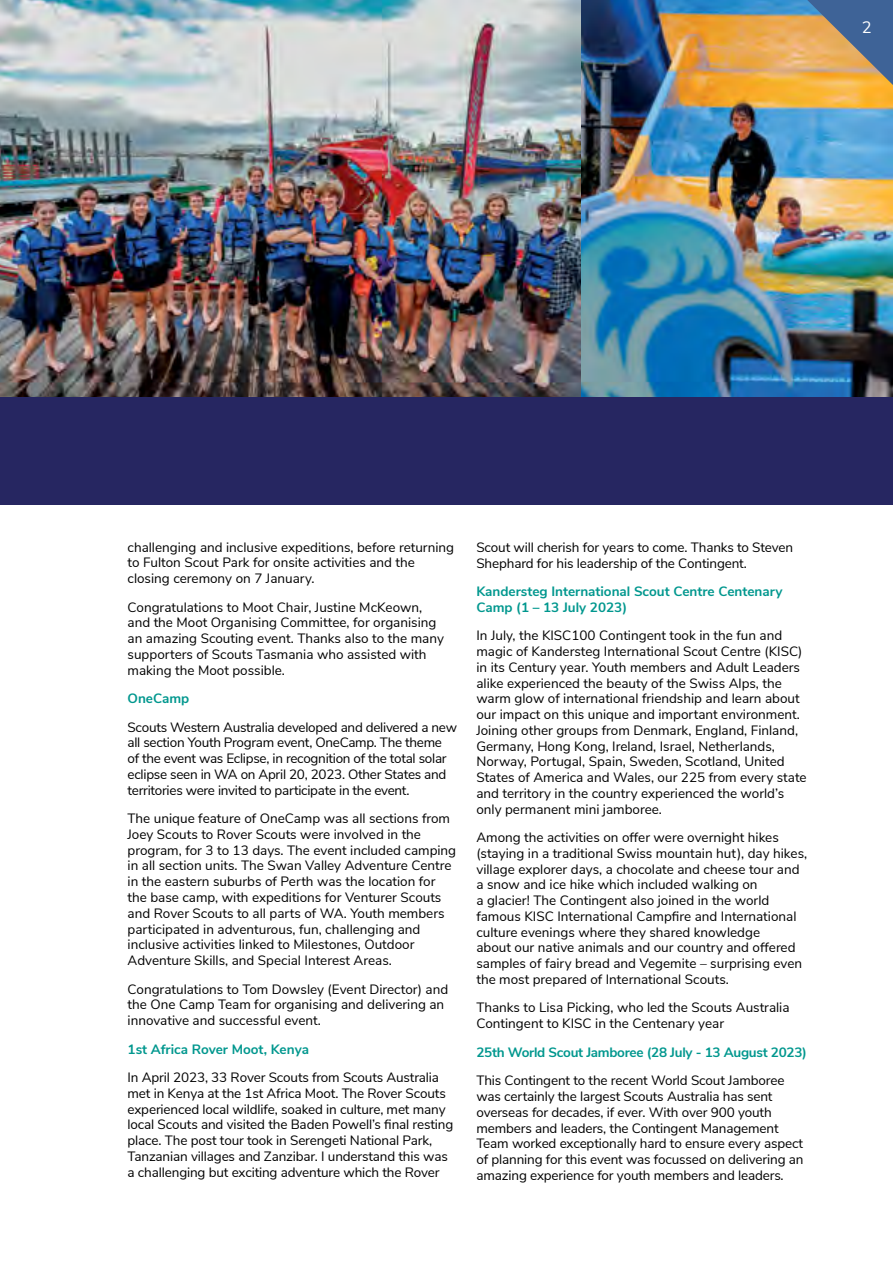
<style>
.page{position:relative;width:893px;height:1263px;background:#fff}
.page>*{position:absolute;margin:0;border:0;box-sizing:border-box;transform-origin:0 0}
.t1{font:16.5px "Nunito Sans";color:#fff}
.t2{font:13.5px/15.8px "Nunito Sans";color:#000}
.t3{font:13.5px/15.8px "Nunito Sans";letter-spacing:-.02em;color:#000}
.t4{font:700 13.5px/15.8px "Nunito Sans";color:#00978e}
.t5{font:700 13.5px "Nunito Sans";letter-spacing:-.02em;color:#00978e}
</style>
<div class="page">
<img style="left:0;top:0;width:893px;height:397px">
<svg style="left:807px;top:0;width:86px;height:85px;background:#918879"></svg>
<div style="left:0;top:397px;width:893px;height:108px;background:#262661"></div>
<p class="t1" style="left:862px;top:15px;width:11px">2</p>
<p class="t2" style="left:128px;top:538px;width:328px">challenging and inclusive expeditions, before returning to Fulton Scout Park for onsite activities and the closing ceremony on 7 January.</p>
<p class="t2" style="left:128px;top:598px;width:318px">Congratulations to Moot Chair, Justine McKeown, and the Moot Organising Committee, for organising an amazing Scouting event. Thanks also to the many supporters of Scouts Tasmania who assisted with making the Moot possible.</p>
<p class="t4" style="left:128px;top:690px;width:63px">OneCamp</p>
<p class="t3" style="left:128px;top:718px;width:331px">Scouts Western Australia developed and delivered a new all section Youth Program event, OneCamp. The theme of the event was Eclipse, in recognition of the total solar eclipse seen in WA on April 20, 2023. Other States and territories were invited to participate in the event.</p>
<p class="t2" style="left:128px;top:810px;width:330px">The unique feature of OneCamp was all sections from Joey Scouts to Rover Scouts were involved in the program, for 3 to 13 days. The event included camping in all section units. The Swan Valley Adventure Centre in the eastern suburbs of Perth was the location for the base camp, with expeditions for Venturer Scouts and Rover Scouts to all parts of WA. Youth members participated in adventurous, fun, challenging and inclusive activities linked to Milestones, Outdoor Adventure Skills, and Special Interest Areas.</p>
<p class="t2" style="left:128px;top:980px;width:322px">Congratulations to Tom Dowsley (Event Director) and the One Camp Team for organising and delivering an innovative and successful event.</p>
<p class="t4" style="left:128px;top:1040px;width:183px">1st Africa Rover Moot, Kenya</p>
<p class="t2" style="left:128px;top:1069px;width:327px">In April 2023, 33 Rover Scouts from Scouts Australia met in Kenya at the 1st Africa Moot. The Rover Scouts experienced local wildlife, soaked in culture, met many local Scouts and visited the Baden Powell’s final resting place. The post tour took in Serengeti National Park, Tanzanian villages and Zanzibar. I understand this was a challenging but exciting adventure which the Rover</p>
<p class="t2" style="left:476px;top:538px;width:318px">Scout will cherish for years to come. Thanks to Steven<br>Shephard for his leadership of the Contingent.</p>
<p class="t4" style="left:476px;top:583px;width:308px">Kandersteg International Scout Centre Centenary<br>Camp (1 – 13 July 2023)</p>
<p class="t2" style="left:476px;top:627px;width:332px">In July, the KISC100 Contingent took in the fun and magic of Kandersteg International Scout Centre (KISC) in its Century year. Youth members and Adult Leaders alike experienced the beauty of the Swiss Alps, the warm glow of international friendship and learn about our impact on this unique and important environment.<br>Joining other groups from Denmark, England, Finland, Germany, Hong Kong, Ireland, Israel, Netherlands, Norway, Portugal, Spain, Sweden, Scotland, United States of America and Wales, our 225 from every state and territory in the country experienced the world’s only permanent mini jamboree.</p>
<p class="t2" style="left:476px;top:829px;width:332px">Among the activities on offer were overnight hikes (staying in a traditional Swiss mountain hut), day hikes, village explorer days, a chocolate and cheese tour and a snow and ice hike which included walking on<br>a glacier! The Contingent also joined in the world famous KISC International Campfire and International culture evenings where they shared knowledge<br>about our native animals and our country and offered samples of fairy bread and Vegemite – surprising even the most prepared of International Scouts.</p>
<p class="t2" style="left:476px;top:999px;width:315px">Thanks to Lisa Picking, who led the Scouts Australia<br>Contingent to KISC in the Centenary year</p>
<p class="t5" style="left:476px;top:1042px;width:332px">25th World Scout Jamboree (28 July - 13 August 2023)</p>
<p class="t2" style="left:476px;top:1072px;width:329px">This Contingent to the recent World Scout Jamboree was certainly the largest Scouts Australia has sent overseas for decades, if ever. With over 900 youth members and leaders, the Contingent Management Team worked exceptionally hard to ensure every aspect of planning for this event was focussed on delivering an amazing experience for youth members and leaders.</p>
</div>
